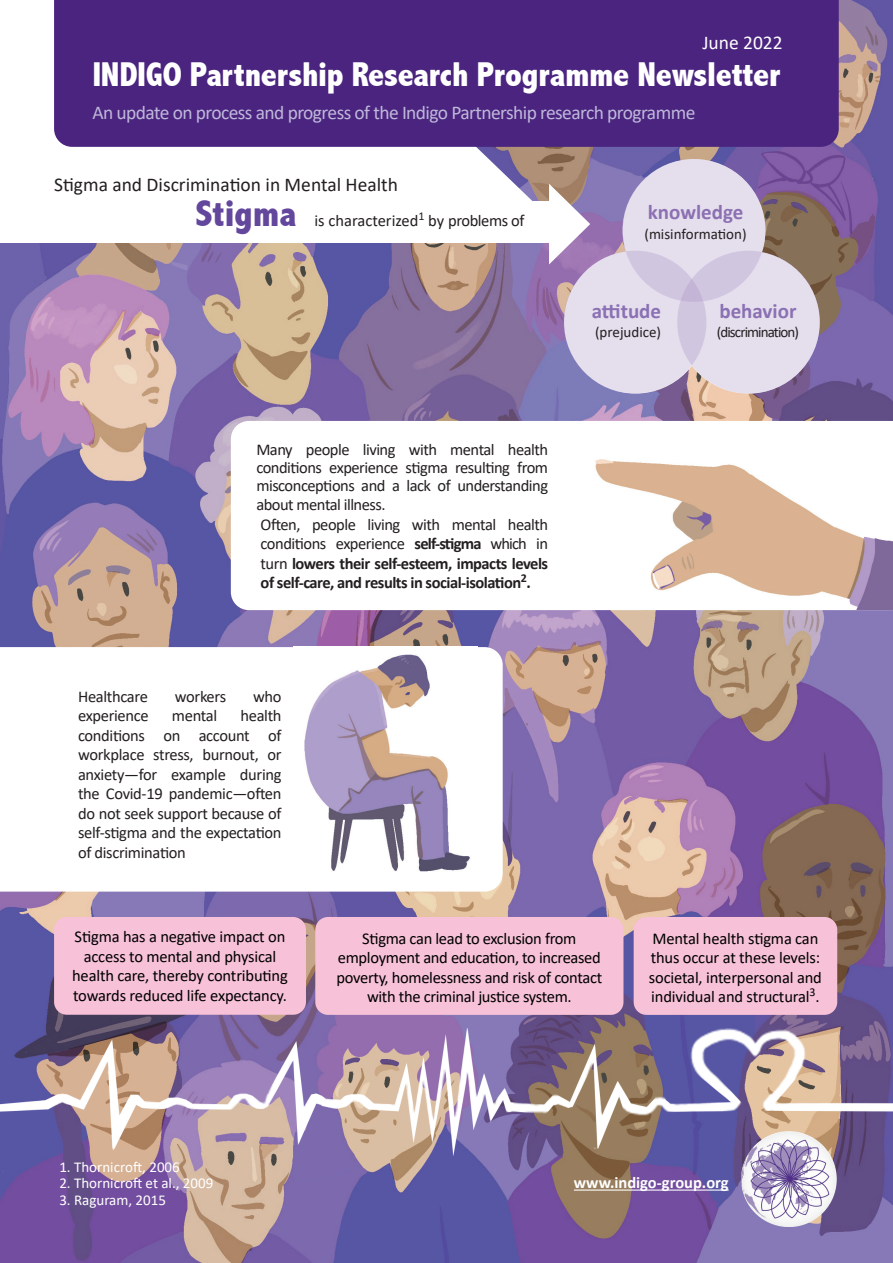
<style>
.page{position:relative;width:893px;height:1263px;background:#fff}
.page>*{position:absolute;margin:0;border:0;box-sizing:border-box;transform-origin:0 0}
.t1{font:800 condensed 37.5px "Abadi";color:#63479d}
.t2{font:800 condensed 34.5px "Abadi";letter-spacing:-.01em;color:#fff}
.t3{font:700 21px "Calibri";color:#8b71b3}
.t4{font:700 21px "Calibri";color:#8c70b2}
.t5{font:19.5px "Calibri";letter-spacing:-.03em;color:#bfb8da}
.t6{font:19.5px "Calibri";color:#231f20}
.t7{font:19.5px "Calibri";color:#fff}
.t8{font:16.5px/19.5px "Calibri";letter-spacing:-.02em;color:#231f20;text-align:justify}
.t9{font:16.5px/19.5px "Calibri";letter-spacing:-.02em;color:#000;text-align:center}
.t10{font:700 16.5px/19.5px "Calibri";letter-spacing:-.03em;color:#231f20}
.t11{font:700 16.5px "Calibri";color:#fff}
.t12{font:15px "Calibri";color:#fff}
.t13{font:15px "Calibri";letter-spacing:-.005em;color:#231f20}
.t14{font:15px "Calibri";letter-spacing:-.06em;color:#231f20}
.s1{font-weight:400}
</style>
<div class="page">
<img style="left:0;top:0;width:893px;height:1263px">
<svg style="left:339px;top:147px;width:197px;height:54px"></svg>
<div style="left:0;top:0;width:339px;height:243px;background:#fff"></div>
<div style="left:309px;top:201px;width:252px;height:42px;background:#fff"></div>
<svg style="left:549px;top:184px;width:41px;height:80px"></svg>
<div style="left:623px;top:159px;width:142px;height:143px;background:#e4deed;border-radius:50%"></div>
<svg style="left:564px;top:251px;width:142px;height:142px;background:#e1daeb"></svg>
<svg style="left:677px;top:251px;width:143px;height:142px;background:#dfd7e9"></svg>
<svg style="left:231px;top:421px;width:662px;height:189px"></svg>
<svg style="left:0;top:647px;width:503px;height:245px"></svg>
<div style="left:54px;top:917px;width:252px;height:98px;background:#f7c1d7;border-radius:13px"></div>
<div style="left:315px;top:917px;width:308px;height:98px;background:#f7c1d7;border-radius:13px"></div>
<div style="left:634px;top:917px;width:203px;height:98px;background:#f7c1d7;border-radius:13px"></div>
<img style="left:589px;top:447px;width:304px;height:163px">
<img style="left:0;top:1028px;width:893px;height:131px">
<img style="left:294px;top:647px;width:184px;height:231px">
<img style="left:741px;top:1131px;width:95px;height:95px">
<div style="left:54px;top:0;width:785px;height:147px;background:#4a247f"></div>
<hr style="left:574px;top:1189px;width:155px;height:1px;background:#fff">
<p class="t7" style="left:702px;top:29px;width:82px">June 2022</p>
<h2 class="t2" style="left:92px;top:54px;width:689px">INDIGO Partnership Research Programme Newsletter</h2>
<p class="t5" style="left:92px;top:99px;width:604px">An update on process and progress of the Indigo Partnership research programme</p>
<p class="t6" style="left:54px;top:171px;width:345px">Stigma and Discrimination in Mental Health</p>
<h1 class="t1" style="left:195px;top:192px;width:102px">Stigma</h1>
<p class="t8" style="left:315px;top:210px;width:211px">is characterized<sup>1</sup> by problems of</p>
<p class="t8" style="left:256px;top:440px;width:293px;line-height:18px">Many people living with mental health conditions experience stigma resulting from misconceptions and a lack of understanding</p>
<p class="t10" style="left:256px;top:495px;width:293px"><span class="s1">about mental illness.<br>Often, people living with mental health conditions experience</span> self-stigma <span class="s1">which in turn</span> lowers their self-esteem, impacts levels of self-care, and results in social-isolation<sup>2</sup>.</p>
<p class="t8" style="left:78px;top:686px;width:71px">Healthcare</p>
<p class="t8" style="left:175px;top:686px;width:53px">workers</p>
<p class="t8" style="left:253px;top:686px;width:30px">who</p>
<p class="t8" style="left:78px;top:706px;width:72px">experience</p>
<p class="t8" style="left:172px;top:706px;width:47px">mental</p>
<p class="t8" style="left:78px;top:706px;width:205px;text-indent:162px">health conditions on account of workplace stress, burnout, or anxiety—for example during the Covid-19 pandemic—often do not seek support because of self-stigma and the expectation of discrimination</p>
<p class="t4" style="left:648px;top:197px;width:97px">knowledge</p>
<p class="t13" style="left:644px;top:223px;width:104px">(misinformation)</p>
<p class="t3" style="left:592px;top:296px;width:71px">attitude</p>
<p class="t13" style="left:595px;top:322px;width:68px">(prejudice)</p>
<p class="t3" style="left:719px;top:296px;width:79px">behavior</p>
<p class="t14" style="left:717px;top:322px;width:84px">(discrimination)</p>
<p class="t9" style="left:72px;top:926px;width:217px">Stigma has a negative impact on access to mental and physical health care, thereby contributing towards reduced life expectancy.</p>
<p class="t9" style="left:337px;top:928px;width:267px">Stigma can lead to exclusion from employment and education, to increased poverty, homelessness and risk of contact with the criminal justice system.</p>
<p class="t9" style="left:649px;top:928px;width:174px;text-align:left">Mental health stigma can thus occur at these levels: societal, interpersonal and individual and structural<sup>3</sup>.</p>
<p class="t12" style="left:59px;top:1156px;width:122px">1. Thornicroft, 2006</p>
<p class="t12" style="left:59px;top:1173px;width:156px">2. Thornicroft et al., 2009</p>
<p class="t12" style="left:59px;top:1189px;width:108px">3. Raguram, 2015</p>
<p class="t11" style="left:574px;top:1171px;width:156px">www.indigo-group.org</p>
</div>
